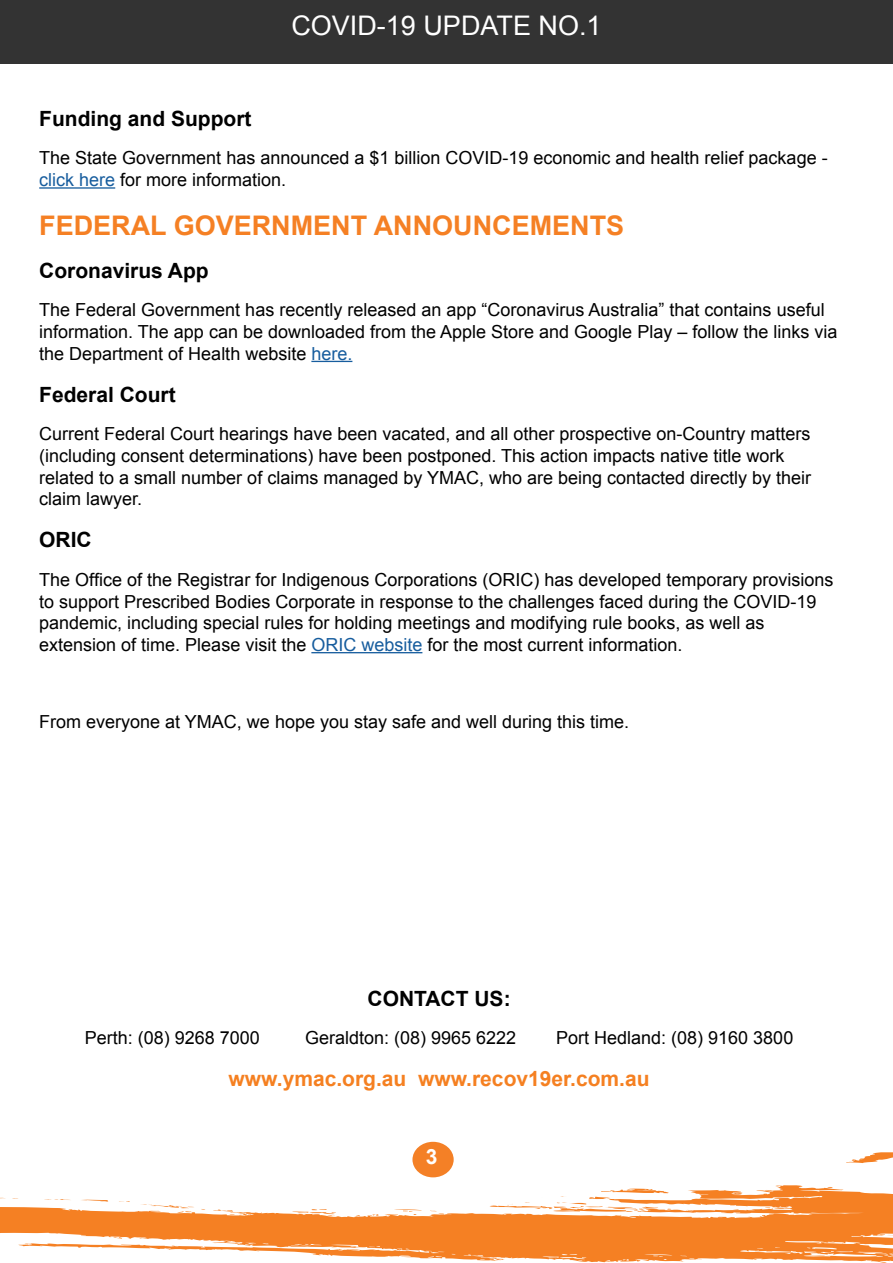
<style>
.page{position:relative;width:893px;height:1263px;background:#fff}
.page>*{position:absolute;margin:0;border:0;box-sizing:border-box;transform-origin:0 0}
.Paragraph_Style_1{font:700 27px "Arial";color:#f58024}
.t1{font:27px "Arial";color:#fff}
.Paragraph_Style_1-2{font:700 21px "Arial";color:#010101}
.Paragraph_Style_1-3{font:700 21px "Arial";color:#f58021}
.Paragraph_Style_1-4{font:700 21px "Arial";color:#fff}
.Paragraph_Style_1-5{font:18px/21.6px "Arial";color:#010101}
.s1{color:#175d9e}
</style>
<div class="page">
<svg style="left:0;top:1218px;width:893px;height:45px;fill:#f58023"></svg>
<div style="left:0;top:1px;width:893px;height:63px;background:#333"></div>
<svg style="left:0;top:1152px;width:893px;height:66px"></svg>
<svg style="left:0;top:1141px;width:622px;height:66px"></svg>
<div style="left:412px;top:1142px;width:42px;height:35px;background:#f48026;border-radius:50%"></div>
<hr style="left:39px;top:187px;width:76px;height:2px;background:#175d9e">
<hr style="left:311px;top:361px;width:41px;height:1px;background:#175d9e">
<hr style="left:311px;top:652px;width:111px;height:1px;background:#175d9e">
<p class="t1" style="left:291px;top:8px;width:312px">COVID-19 UPDATE NO.1</p>
<p class="Paragraph_Style_1-2" style="left:39px;top:104px;width:214px">Funding and Support</p>
<p class="Paragraph_Style_1-5" style="left:39px;top:148px;width:790px">The State Government has announced a $1 billion COVID-19 economic and health relief package - <span class="s1">click here</span> for more information.</p>
<p class="Paragraph_Style_1" style="left:39px;top:208px;width:587px">FEDERAL GOVERNMENT ANNOUNCEMENTS</p>
<p class="Paragraph_Style_1-2" style="left:39px;top:256px;width:171px">Coronavirus App</p>
<p class="Paragraph_Style_1-5" style="left:39px;top:299px;width:800px">The Federal Government has recently released an app “Coronavirus Australia” that contains useful information. The app can be downloaded from the Apple Store and Google Play – follow the links via the Department of Health website <span class="s1">here.</span></p>
<p class="Paragraph_Style_1-2" style="left:39px;top:380px;width:138px">Federal Court</p>
<p class="Paragraph_Style_1-5" style="left:39px;top:423px;width:774px">Current Federal Court hearings have been vacated, and all other prospective on-Country matters (including consent determinations) have been postponed. This action impacts native title work related to a small number of claims managed by YMAC, who are being contacted directly by their claim lawyer.</p>
<p class="Paragraph_Style_1-2" style="left:39px;top:526px;width:54px">ORIC</p>
<p class="Paragraph_Style_1-5" style="left:39px;top:569px;width:796px">The Office of the Registrar for Indigenous Corporations (ORIC) has developed temporary provisions to support Prescribed Bodies Corporate in response to the challenges faced during the COVID-19 pandemic, including special rules for holding meetings and modifying rule books, as well as extension of time. Please visit the <span class="s1">ORIC website</span> for the most current information.</p>
<p class="Paragraph_Style_1-5" style="left:39px;top:711px;width:591px">From everyone at YMAC, we hope you stay safe and well during this time.</p>
<p class="Paragraph_Style_1-2" style="left:368px;top:984px;width:145px">CONTACT US:</p>
<p class="Paragraph_Style_1-5" style="left:85px;top:1027px;width:177px">Perth: (08) 9268 7000</p>
<p class="Paragraph_Style_1-5" style="left:305px;top:1027px;width:213px">Geraldton: (08) 9965 6222</p>
<p class="Paragraph_Style_1-5" style="left:556px;top:1027px;width:239px">Port Hedland: (08) 9160 3800</p>
<p class="Paragraph_Style_1-3" style="left:229px;top:1065px;width:422px">www.ymac.org.au www.recov19er.com.au</p>
<p class="Paragraph_Style_1-4" style="left:426px;top:1143px;width:13px">3</p>
</div>
